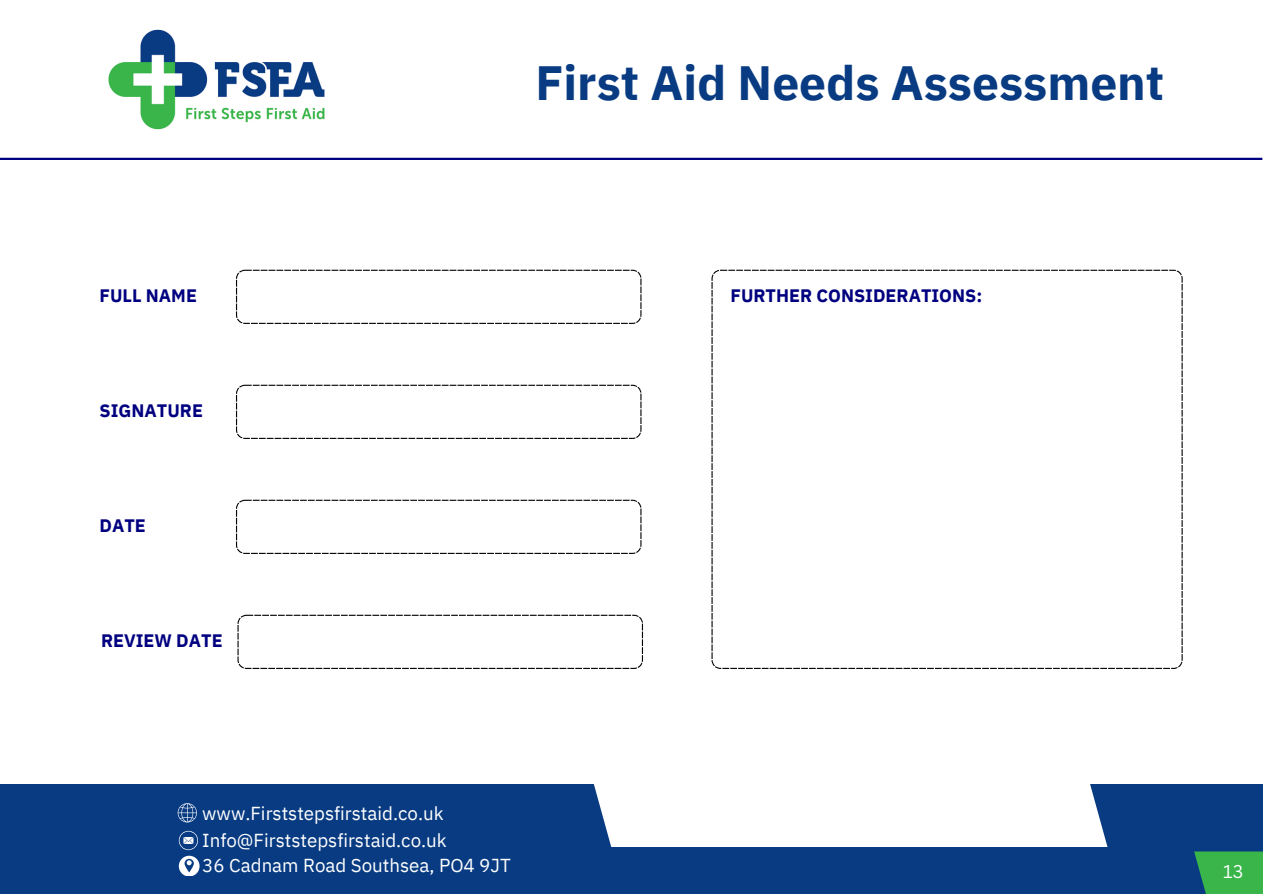
<style>
.page{position:relative;width:1263px;height:894px;background:#fff}
.page>*{position:absolute;margin:0;border:0;box-sizing:border-box;transform-origin:0 0}
.t1{font:700 48px "IBM Plex Sans";color:#083b82}
.t2{font:18.75px "IBM Plex Sans";color:#fff}
.t3{font:700 18px "IBM Plex Sans";color:#000080}
.t4{font:18px "Canva Sans";color:#fff}
</style>
<div class="page">
<img style="left:72px;top:29px;width:290px;height:129px">
<hr style="left:0;top:158px;width:1262px;height:2px;background:#000080">
<div style="left:0;top:783px;width:1262px;height:110px;background:#083b82"></div>
<div style="left:592px;top:783px;width:515px;height:63px;background:#fff"></div>
<svg style="left:179px;top:830px;width:19px;height:19px"></svg>
<svg style="left:179px;top:855px;width:20px;height:20px"></svg>
<svg style="left:178px;top:803px;width:19px;height:19px"></svg>
<div style="left:1194px;top:851px;width:69px;height:42px;background:#39b54a"></div>
<svg style="left:236px;top:269px;width:405px;height:55px"></svg>
<svg style="left:236px;top:384px;width:405px;height:55px"></svg>
<svg style="left:236px;top:499px;width:405px;height:55px"></svg>
<svg style="left:237px;top:614px;width:406px;height:54px"></svg>
<svg style="left:711px;top:269px;width:472px;height:399px"></svg>
<p class="t1" style="left:535px;top:51px;width:630px">First Aid Needs Assessment</p>
<p class="t3" style="left:100px;top:284px;width:99px">FULL NAME</p>
<p class="t3" style="left:100px;top:399px;width:105px">SIGNATURE</p>
<p class="t3" style="left:100px;top:514px;width:48px">DATE</p>
<p class="t3" style="left:101px;top:628px;width:123px">REVIEW DATE</p>
<p class="t2" style="left:202px;top:801px;width:243px">www.Firststepsfirstaid.co.uk</p>
<p class="t2" style="left:202px;top:827px;width:246px">Info@Firststepsfirstaid.co.uk</p>
<p class="t2" style="left:202px;top:852px;width:310px">36 Cadnam Road Southsea, PO4 9JT</p>
<p class="t3" style="left:730px;top:284px;width:253px">FURTHER CONSIDERATIONS:</p>
<p class="t4" style="left:1223px;top:858px;width:22px">13</p>
</div>
